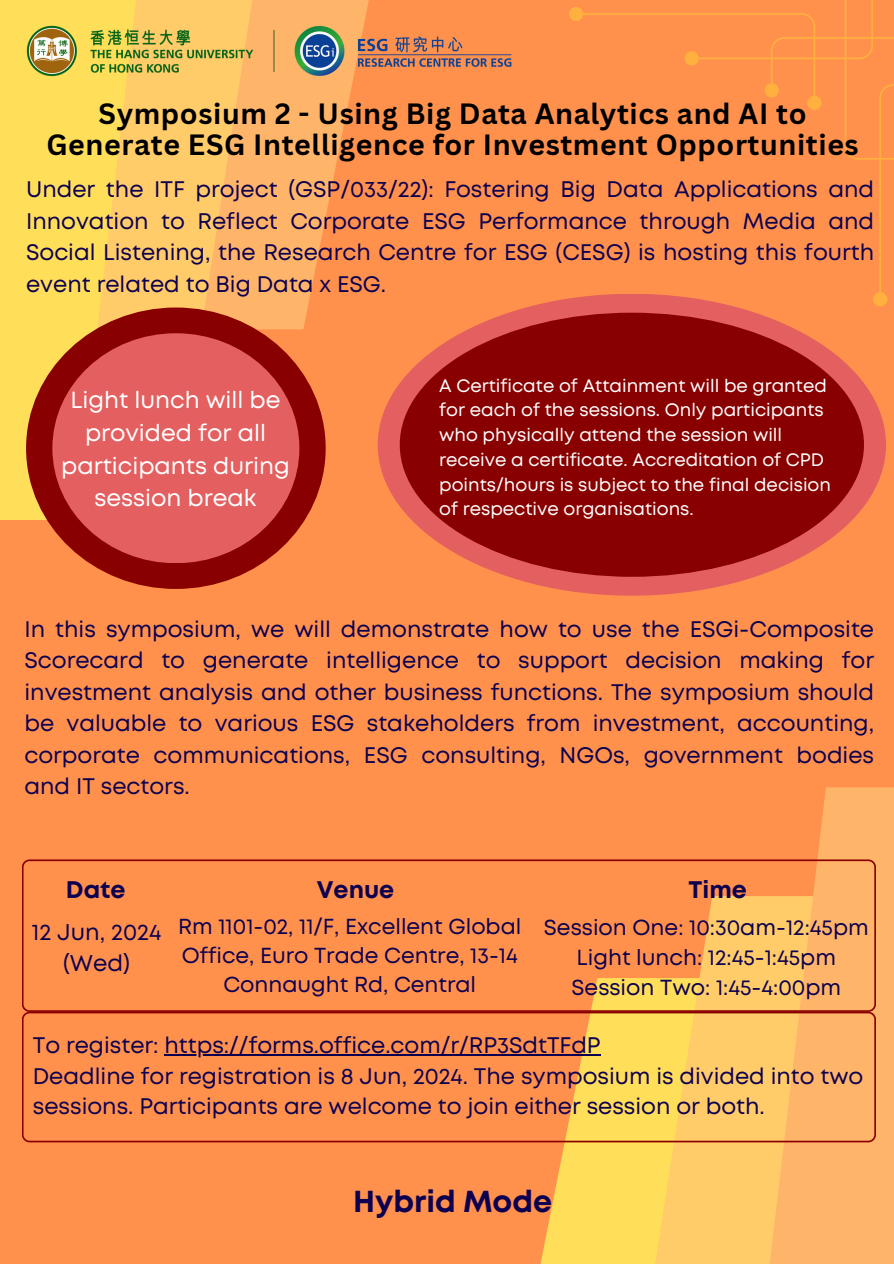
<style>
.page{position:relative;width:894px;height:1264px;background:#fff}
.page>*{position:absolute;margin:0;border:0;box-sizing:border-box;transform-origin:0 0}
.t1{font:700 30.3px "Mont";color:#0e0050}
.t2{font:700 28.5px/30.3px "Canva Sans";letter-spacing:.02em;color:#000;text-align:center}
.t3{font:700 24px "Mont";color:#0e0050}
.t4{font:23.4px/32.7px "Mont";color:#fff;text-align:center}
.t5{font:22.65px/31.5px "Mont";color:#0e0050;text-align:center}
.t6{font:22.5px/31.5px "Mont";color:#0e0050;text-align:justify}
.t7{font:21.75px/30.3px "Mont";color:#0e0050;text-align:center}
.t8{font:18px/24.8px "Mont";color:#fff}
</style>
<div class="page">
<div style="left:0;top:0;width:893px;height:1263px;background:#ff914d"></div>
<svg style="left:258px;top:0;width:111px;height:329px;fill:#ffb569"></svg>
<svg style="left:144px;top:0;width:114px;height:330px;background:#fec468"></svg>
<div style="left:0;top:0;width:144px;height:520px;background:linear-gradient(to right,#ffe354,#ffd264)"></div>
<img style="left:22px;top:17px;width:490px;height:60px">
<svg style="left:527px;top:1142px;width:115px;height:121px;fill:#ffde59"></svg>
<svg style="left:642px;top:1142px;width:114px;height:121px;background:#fecf65"></svg>
<svg style="left:756px;top:787px;width:137px;height:476px;background:#fdaf63"></svg>
<svg style="left:22px;top:1011px;width:853px;height:131px"></svg>
<svg style="left:569px;top:0;width:324px;height:306px"></svg>
<div style="left:26px;top:307px;width:299px;height:282px;background:#890000;border-radius:50%"></div>
<div style="left:52px;top:333px;width:247px;height:230px;background:#e45f5f;border-radius:50%"></div>
<div style="left:377px;top:294px;width:508px;height:301px;background:#e45f5f;border-radius:50%"></div>
<div style="left:399px;top:313px;width:464px;height:264px;background:#890000;border-radius:50%"></div>
<hr style="left:164px;top:1054px;width:436px;height:1px;background:#0e0050">
<svg style="left:22px;top:859px;width:853px;height:152px"></svg>
<h1 class="t2" style="left:46px;top:98px;width:813px">Symposium 2 - Using Big Data Analytics and AI to<br>Generate ESG Intelligence for Investment Opportunities</h1>
<p class="t6" style="left:26px;top:175px;width:849px">Under the ITF project (GSP/033/22): Fostering Big Data Applications and Innovation to Reflect Corporate ESG Performance through Media and Social Listening, the Research Centre for ESG (CESG) is hosting this fourth event related to Big Data x ESG.</p>
<h3 class="t4" style="left:61px;top:385px;width:230px">Light lunch will be provided for all participants during session break</h3>
<h3 class="t8" style="left:439px;top:374px;width:393px">A Certificate of Attainment will be granted for each of the sessions. Only participants who physically attend the session will receive a certificate. Accreditation of CPD points/hours is subject to the final decision of respective organisations.</h3>
<p class="t6" style="left:24px;top:615px;width:851px">In this symposium, we will demonstrate how to use the ESGi-Composite Scorecard to generate intelligence to support decision making for investment analysis and other business functions. The symposium should be valuable to various ESG stakeholders from investment, accounting, corporate communications, ESG consulting, NGOs, government bodies and IT sectors.</p>
<h3 class="t3" style="left:66px;top:880px;width:61px">Date</h3>
<h3 class="t3" style="left:317px;top:880px;width:79px">Venue</h3>
<h1 class="t3" style="left:688px;top:880px;width:60px">Time</h1>
<h3 class="t7" style="left:178px;top:913px;width:344px;line-height:29.2px">Rm 1101-02, 11/F, Excellent Global<br>Office, Euro Trade Centre, 13-14<br>Connaught Rd, Central</h3>
<h2 class="t5" style="left:32px;top:917px;width:131px">12 Jun, 2024 (Wed)</h2>
<h3 class="t7" style="left:543px;top:913px;width:326px">Session One: 10:30am-12:45pm<br>Light lunch: 12:45-1:45pm<br>Session Two: 1:45-4:00pm</h3>
<h2 class="t6" style="left:33px;top:1031px;width:569px">To register: https://forms.office.com/r/RP3SdtTFdP</h2>
<h2 class="t6" style="left:33px;top:1062px;width:831px;line-height:30.3px">Deadline for registration is 8 Jun, 2024. The symposium is divided into two sessions. Participants are welcome to join either session or both.</h2>
<h3 class="t1" style="left:353px;top:1189px;width:200px">Hybrid Mode</h3>
</div>
